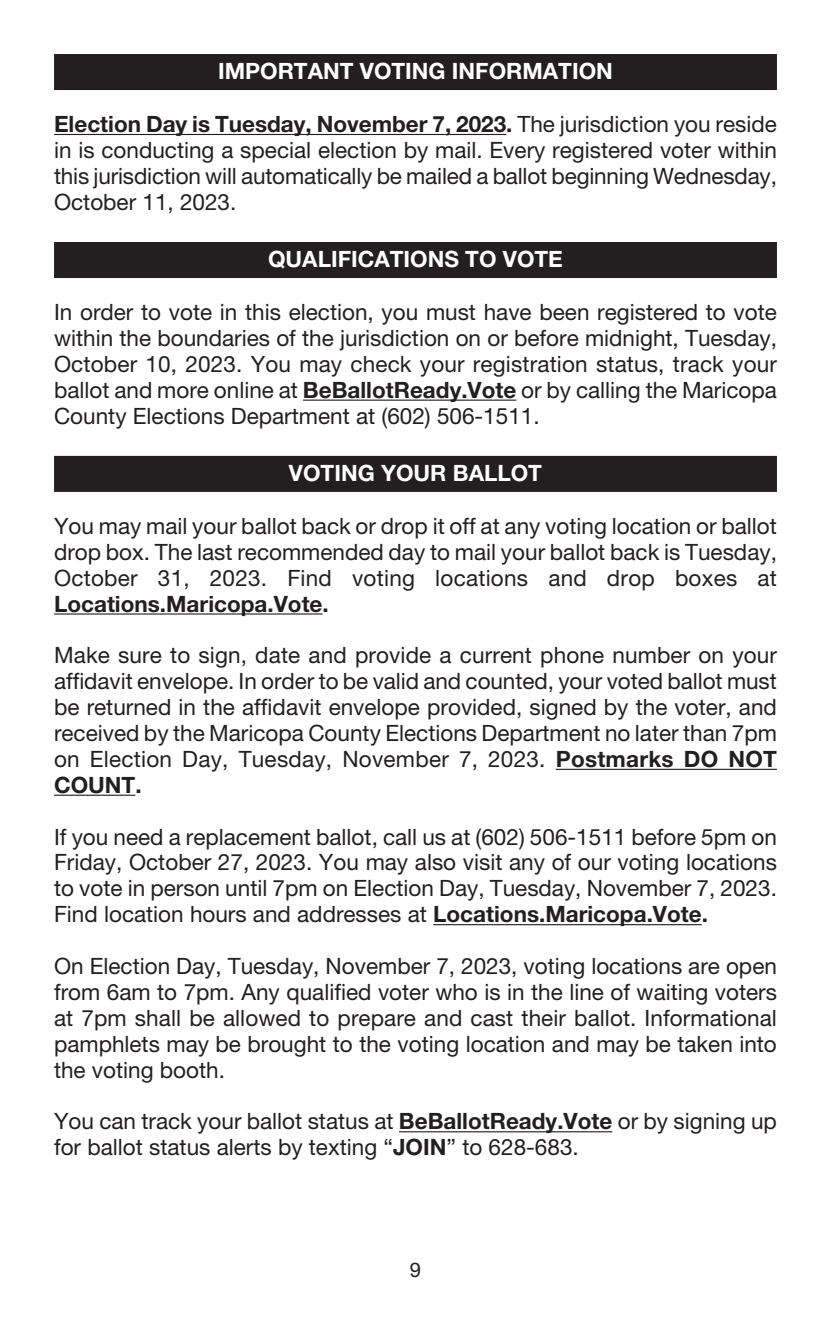
<style>
.page{position:relative;width:831px;height:1317px;background:#fff}
.page>*{position:absolute;margin:0;border:0;box-sizing:border-box;transform-origin:0 0}
.t1{font:22.5px/25.9px "Helvetica Neue LT Std";color:#231f20;text-align:justify}
.t2{font:700 22.5px "Helvetica Neue LT Std";color:#fff}
.t3{font:700 22.5px "Helvetica Neue LT Std";color:#231f20}
.t4{font:20.25px "Helvetica Neue LT Std";color:#231f20}
.s1{font-weight:700}
</style>
<div class="page">
<div style="left:54px;top:54px;width:722px;height:36px;background:#231f20"></div>
<hr style="left:54px;top:134px;width:452px;height:1px;background:#231f20">
<div style="left:54px;top:242px;width:722px;height:36px;background:#231f20"></div>
<hr style="left:303px;top:399px;width:213px;height:1px;background:#231f20">
<div style="left:54px;top:456px;width:722px;height:36px;background:#231f20"></div>
<hr style="left:54px;top:613px;width:268px;height:1px;background:#231f20">
<hr style="left:555px;top:768px;width:221px;height:1px;background:#231f20">
<hr style="left:54px;top:794px;width:81px;height:1px;background:#231f20">
<hr style="left:433px;top:924px;width:268px;height:1px;background:#231f20">
<hr style="left:399px;top:1131px;width:213px;height:1px;background:#231f20">
<p class="t2" style="left:218px;top:63px;width:396px">IMPORTANT VOTING INFORMATION</p>
<p class="t1" style="left:54px;top:113px;width:724px"><span class="s1">Election Day is Tuesday, November 7, 2023.</span> The jurisdiction you reside in is conducting a special election by mail. Every registered voter within this jurisdiction will automatically be mailed a ballot beginning Wednesday, October 11, 2023.</p>
<p class="t2" style="left:268px;top:251px;width:296px">QUALIFICATIONS TO VOTE</p>
<p class="t1" style="left:54px;top:301px;width:724px">In order to vote in this election, you must have been registered to vote within the boundaries of the jurisdiction on or before midnight, Tuesday, October 10, 2023. You may check your registration status, track your ballot and more online at <span class="s1">BeBallotReady.Vote</span> or by calling the Maricopa County Elections Department at (602) 506-1511.</p>
<p class="t2" style="left:289px;top:465px;width:254px">VOTING YOUR BALLOT</p>
<p class="t1" style="left:54px;top:515px;width:724px">You may mail your ballot back or drop it off at any voting location or ballot drop box. The last recommended day to mail your ballot back is Tuesday, October 31, 2023. Find voting locations and drop boxes at</p>
<p class="t3" style="left:54px;top:595px;width:276px">Locations.Maricopa.Vote.</p>
<p class="t1" style="left:54px;top:644px;width:724px">Make sure to sign, date and provide a current phone number on your affidavit envelope. In order to be valid and counted, your voted ballot must be returned in the affidavit envelope provided, signed by the voter, and received by the Maricopa County Elections Department no later than 7pm on Election Day, Tuesday, November 7, 2023. <span class="s1">Postmarks DO NOT COUNT.</span></p>
<p class="t1" style="left:54px;top:825px;width:724px">If you need a replacement ballot, call us at (602) 506-1511 before 5pm on Friday, October 27, 2023. You may also visit any of our voting locations to vote in person until 7pm on Election Day, Tuesday, November 7, 2023.<br>Find location hours and addresses at <span class="s1">Locations.Maricopa.Vote.</span></p>
<p class="t1" style="left:54px;top:955px;width:724px">On Election Day, Tuesday, November 7, 2023, voting locations are open from 6am to 7pm. Any qualified voter who is in the line of waiting voters at 7pm shall be allowed to prepare and cast their ballot. Informational pamphlets may be brought to the voting location and may be taken into the voting booth.</p>
<p class="t1" style="left:54px;top:1110px;width:724px">You can track your ballot status at <span class="s1">BeBallotReady.Vote</span> or by signing up for ballot status alerts by texting “<span class="s1">JOIN</span>” to 628-683.</p>
<p class="t4" style="left:409px;top:1262px;width:13px">9</p>
</div>
